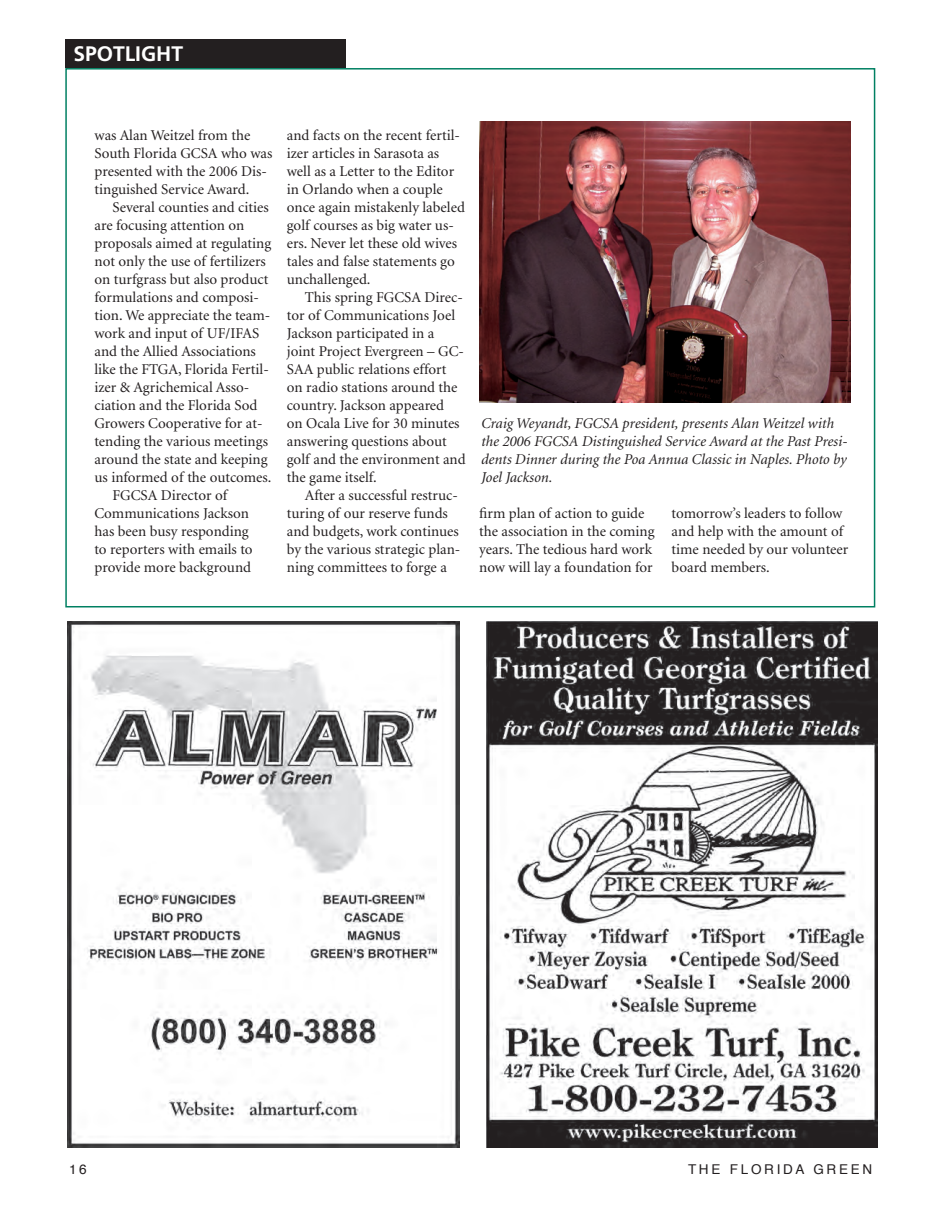
<style>
.page{position:relative;width:945px;height:1215px;background:#fff}
.page>*{position:absolute;margin:0;border:0;box-sizing:border-box;transform-origin:0 0}
.t1{font:700 21px "Frutiger";color:#fff}
.t2{font:15px/18px "Minion";color:#231f20}
.t3{font:italic 15px/18px "Minion";color:#231f20}
.t4{font:13.5px "Helvetica";letter-spacing:.2em;color:#231f20}
</style>
<div class="page">
<div style="left:65px;top:39px;width:281px;height:29px;background:#231f20"></div>
<img style="left:486px;top:621px;width:391px;height:526px">
<img style="left:479px;top:122px;width:371px;height:280px">
<img style="left:68px;top:621px;width:391px;height:526px">
<h1 class="t1" style="left:73px;top:41px;width:111px">SPOTLIGHT</h1>
<p class="t2" style="left:94px;top:126px;width:180px">was Alan Weitzel from the<br>South Florida GCSA who was presented with the 2006 Dis&shy;tinguished Service Award.</p>
<p class="t2" style="left:112px;top:198px;width:158px">Several counties and cities</p>
<p class="t2" style="left:94px;top:216px;width:151px">are focusing attention on</p>
<p class="t2" style="left:94px;top:234px;width:178px">proposals aimed at regulating</p>
<p class="t2" style="left:94px;top:252px;width:173px">not only the use of fertilizers</p>
<p class="t2" style="left:94px;top:270px;width:175px">on turfgrass but also product</p>
<p class="t2" style="left:94px;top:288px;width:166px">formulations and composi-</p>
<p class="t2" style="left:94px;top:306px;width:177px">tion. We appreciate the team-</p>
<p class="t2" style="left:95px;top:324px;width:166px">work and input of UF/IFAS</p>
<p class="t2" style="left:94px;top:342px;width:163px">and the Allied Associations</p>
<p class="t2" style="left:94px;top:360px;width:176px">like the FTGA, Florida Fertil-</p>
<p class="t2" style="left:94px;top:378px;width:156px">izer &amp; Agrichemical Asso-</p>
<p class="t2" style="left:94px;top:396px;width:164px">ciation and the Florida Sod</p>
<p class="t2" style="left:95px;top:414px;width:170px">Growers Cooperative for at-</p>
<p class="t2" style="left:95px;top:432px;width:175px">tending the various meetings</p>
<p class="t2" style="left:94px;top:450px;width:175px">around the state and keeping</p>
<p class="t2" style="left:94px;top:468px;width:178px">us informed of the outcomes.</p>
<p class="t2" style="left:112px;top:486px;width:116px">FGCSA Director of</p>
<p class="t2" style="left:94px;top:504px;width:156px">Communications Jackson</p>
<p class="t2" style="left:94px;top:522px;width:156px">has been busy responding</p>
<p class="t2" style="left:94px;top:540px;width:160px">to reporters with emails to</p>
<p class="t2" style="left:94px;top:558px;width:158px">provide more background</p>
<p class="t2" style="left:287px;top:126px;width:180px">and facts on the recent fertil&shy;izer articles in Sarasota as well as a Letter to the Editor in Orlando when a couple once again mistakenly labeled golf courses as big water us&shy;ers. Never let these old wives tales and false statements go unchallenged.</p>
<p class="t2" style="left:287px;top:288px;width:180px;text-indent:18px">This spring FGCSA Direc&shy;tor of Communications Joel<br>Jackson participated in a joint Project Evergreen – GC-<br>SAA public relations effort on radio stations around the country. Jackson appeared<br>on Ocala Live for 30 minutes answering questions about golf and the environment and the game itself.</p>
<p class="t2" style="left:287px;top:486px;width:175px;text-indent:18px">After a successful restruc&shy;turing of our reserve funds and budgets, work continues by the various strategic plan&shy;ning committees to forge a</p>
<p class="t3" style="left:481px;top:414px;width:368px">Craig Weyandt, FGCSA president, presents Alan Weitzel with the 2006 FGCSA Distinguished Service Award at the Past Presi&shy;dents Dinner during the Poa Annua Classic in Naples. Photo by Joel Jackson.</p>
<p class="t2" style="left:479px;top:504px;width:177px">firm plan of action to guide the association in the coming years. The tedious hard work now will lay a foundation for</p>
<p class="t2" style="left:672px;top:504px;width:178px">tomorrow’s leaders to follow and help with the amount of time needed by our volunteer board members.</p>
<p class="t4" style="left:69px;top:1158px;width:19px">16</p>
<p class="t4" style="left:688px;top:1158px;width:186px">THE FLORIDA GREEN</p>
</div>
